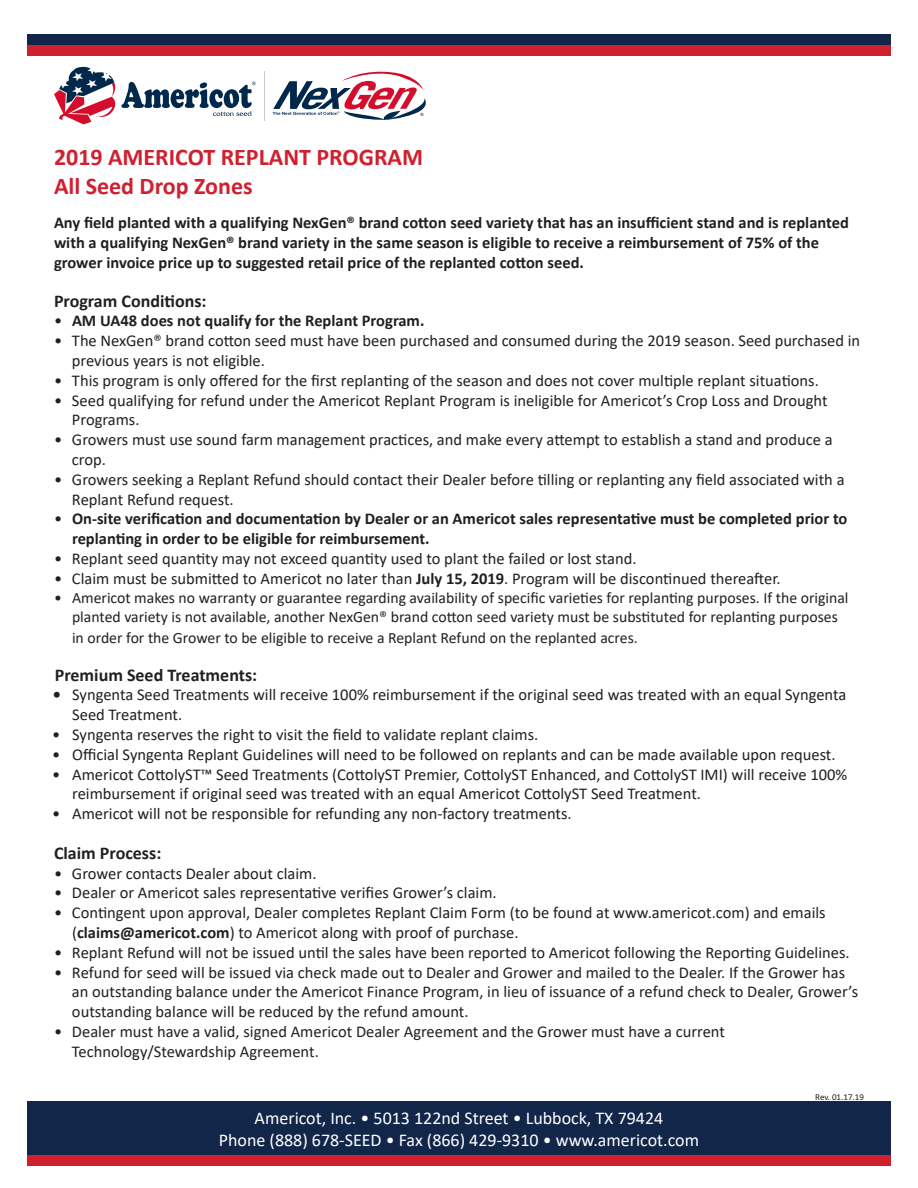
<style>
.page{position:relative;width:918px;height:1188px;background:#fff}
.page>*{position:absolute;margin:0;border:0;box-sizing:border-box;transform-origin:0 0}
.t1{font:700 24px "Calibri";color:#d0202f}
.t2{font:18px "Calibri";color:#fff}
.t3{font:700 18px "Calibri";color:#231f20}
.t4{font:16.5px/19.8px "Calibri";color:#231f20}
.t5{font:700 16.5px/19.8px "Calibri";color:#231f20}
.t6{font:15.75px/18.9px "Calibri";color:#231f20;text-align:center}
.t7{font:9px "Calibri";color:#231f20}
.s1{font-weight:400}
.s2{font-weight:700}
</style>
<div class="page">
<div style="left:27px;top:1101px;width:864px;height:54px;background:#122649"></div>
<div style="left:27px;top:1155px;width:864px;height:11px;background:#d0202f"></div>
<div style="left:27px;top:35px;width:864px;height:10px;background:#122649"></div>
<div style="left:27px;top:45px;width:864px;height:11px;background:#d0202f"></div>
<svg style="left:54px;top:67px;width:202px;height:57px"></svg>
<hr style="left:264px;top:71px;width:1px;height:49px;background:#cac8c8">
<svg style="left:273px;top:71px;width:153px;height:49px"></svg>
<p class="t1" style="left:54px;top:140px;width:371px">2019 AMERICOT REPLANT PROGRAM</p>
<p class="t1" style="left:54px;top:169px;width:200px">All Seed Drop Zones</p>
<p class="t5" style="left:54px;top:213px;width:796px">Any field planted with a qualifying NexGen® brand cotton seed variety that has an insufficient stand and is replanted with a qualifying NexGen® brand variety in the same season is eligible to receive a reimbursement of 75% of the</p>
<p class="t5" style="left:54px;top:252px;width:532px">grower invoice price up to suggested retail price of the replanted cotton seed.</p>
<p class="t3" style="left:54px;top:288px;width:154px">Program Conditions:</p>
<p class="t5" style="left:54px;top:311px;width:372px"><span class="s1">•</span> AM UA48 does not qualify for the Replant Program.</p>
<p class="t4" style="left:72px;top:330px;width:790px;text-indent:-18px">• The NexGen® brand cotton seed must have been purchased and consumed during the 2019 season. Seed purchased in previous years is not eligible.</p>
<p class="t4" style="left:54px;top:370px;width:766px">• This program is only offered for the first replanting of the season and does not cover multiple replant situations.</p>
<p class="t4" style="left:72px;top:390px;width:757px;text-indent:-18px">• Seed qualifying for refund under the Americot Replant Program is ineligible for Americot’s Crop Loss and Drought<br>Programs.</p>
<p class="t4" style="left:72px;top:429px;width:762px;text-indent:-18px">• Growers must use sound farm management practices, and make every attempt to establish a stand and produce a crop.</p>
<p class="t4" style="left:72px;top:469px;width:774px;text-indent:-18px">• Growers seeking a Replant Refund should contact their Dealer before tilling or replanting any field associated with a<br>Replant Refund request.</p>
<p class="t5" style="left:72px;top:509px;width:777px;text-indent:-18px"><span class="s1">•</span> On-site verification and documentation by Dealer or an Americot sales representative must be completed prior to replanting in order to be eligible for reimbursement.</p>
<p class="t4" style="left:54px;top:548px;width:584px">• Replant seed quantity may not exceed quantity used to plant the failed or lost stand.</p>
<p class="t4" style="left:54px;top:568px;width:728px">• Claim must be submitted to Americot no later than <span class="s2">July 15, 2019</span>. Program will be discontinued thereafter.</p>
<p class="t6" style="left:54px;top:588px;width:796px">• Americot makes no warranty or guarantee regarding availability of specific varieties for replanting purposes. If the original planted variety is not available, another NexGen® brand cotton seed variety must be substituted for replanting purposes</p>
<p class="t6" style="left:72px;top:628px;width:567px">in order for the Grower to be eligible to receive a Replant Refund on the replanted acres.</p>
<p class="t3" style="left:55px;top:662px;width:204px">Premium Seed Treatments:</p>
<p class="t4" style="left:72px;top:685px;width:776px;text-indent:-20px"><span class="s2">•</span> Syngenta Seed Treatments will receive 100% reimbursement if the original seed was treated with an equal Syngenta<br>Seed Treatment.</p>
<p class="t4" style="left:52px;top:724px;width:488px">• Syngenta reserves the right to visit the field to validate replant claims.</p>
<p class="t4" style="left:52px;top:744px;width:785px">• Official Syngenta Replant Guidelines will need to be followed on replants and can be made available upon request.</p>
<p class="t4" style="left:52px;top:764px;width:797px">• Americot CottolyST™ Seed Treatments (CottolyST Premier, CottolyST Enhanced, and CottolyST IMI) will receive 100%</p>
<p class="t4" style="left:72px;top:784px;width:630px">reimbursement if original seed was treated with an equal Americot CottolyST Seed Treatment.</p>
<p class="t4" style="left:52px;top:803px;width:521px">• Americot will not be responsible for refunding any non-factory treatments.</p>
<p class="t3" style="left:54px;top:840px;width:109px">Claim Process:</p>
<p class="t4" style="left:54px;top:863px;width:264px">• Grower contacts Dealer about claim.</p>
<p class="t4" style="left:54px;top:883px;width:444px">• Dealer or Americot sales representative verifies Grower’s claim.</p>
<p class="t4" style="left:72px;top:902px;width:755px;text-indent:-18px">• Contingent upon approval, Dealer completes Replant Claim Form (to be found at www.americot.com) and emails (<span class="s2">claims@americot.com</span>) to Americot along with proof of purchase.</p>
<p class="t4" style="left:54px;top:942px;width:797px">• Replant Refund will not be issued until the sales have been reported to Americot following the Reporting Guidelines.</p>
<p class="t4" style="left:72px;top:962px;width:788px;text-indent:-18px">• Refund for seed will be issued via check made out to Dealer and Grower and mailed to the Dealer. If the Grower has an outstanding balance under the Americot Finance Program, in lieu of issuance of a refund check to Dealer, Grower’s outstanding balance will be reduced by the refund amount.</p>
<p class="t4" style="left:72px;top:1021px;width:654px;text-indent:-18px">• Dealer must have a valid, signed Americot Dealer Agreement and the Grower must have a current<br>Technology/Stewardship Agreement.</p>
<p class="t7" style="left:815px;top:1091px;width:50px">Rev. 01.17.19</p>
<p class="t2" style="left:255px;top:1106px;width:410px">Americot, Inc. • 5013 122nd Street • Lubbock, TX 79424</p>
<p class="t2" style="left:219px;top:1127px;width:482px">Phone (888) 678-SEED • Fax (866) 429-9310 • www.americot.com</p>
</div>
